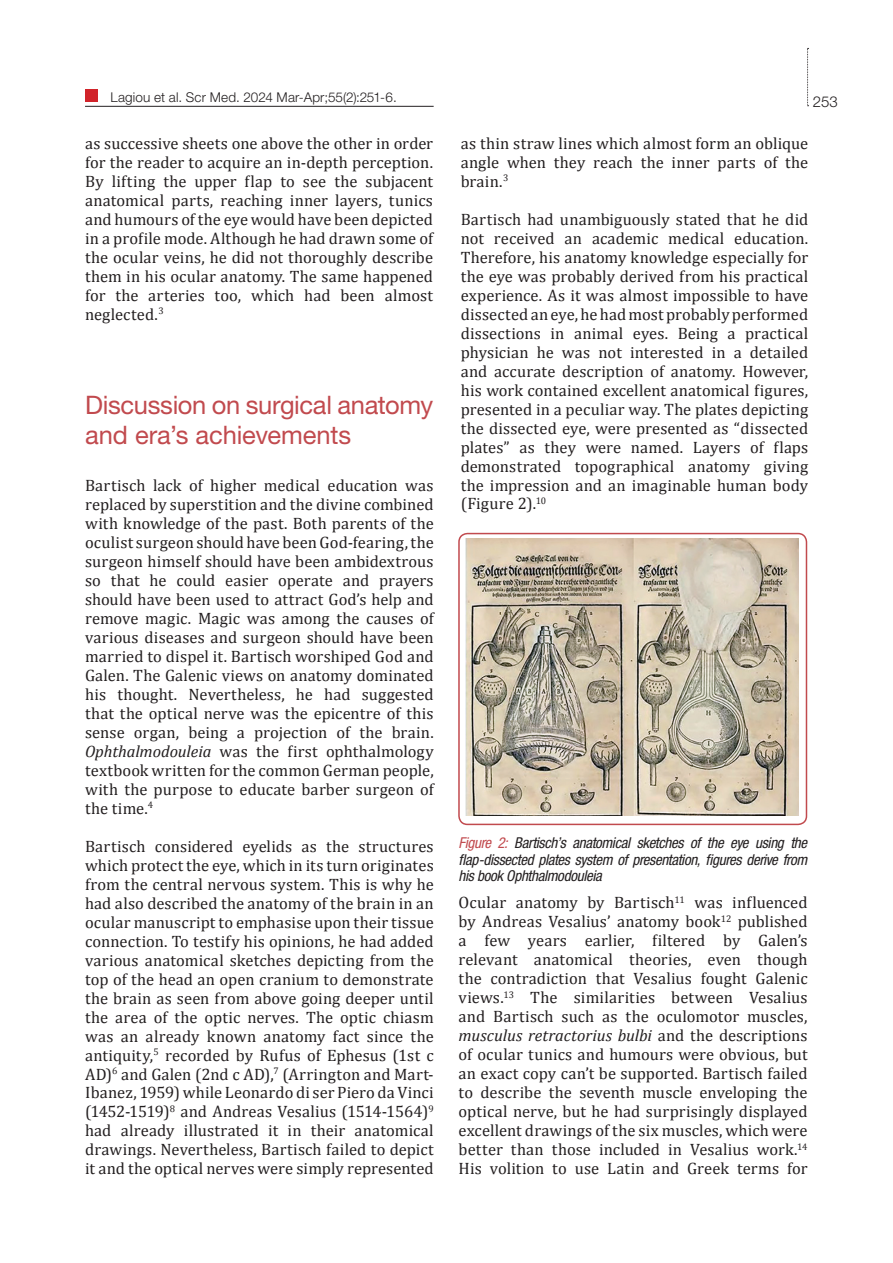
<style>
.page{position:relative;width:893px;height:1263px;background:#fff}
.page>*{position:absolute;margin:0;border:0;box-sizing:border-box;transform-origin:0 0}
.t1{font:25.5px/30.6px "Helvetica Neue LT Pro";letter-spacing:-.01em;color:#c14a4e}
.t2{font:16.5px/18.9px "Cambria";letter-spacing:.005em;color:#231f20;text-align:justify}
.t3{font:italic condensed 15px/16.5px "Helvetica Neue LT Pro";letter-spacing:-.02em;color:#231f20;text-align:justify}
.t4{font:300 15px "Helvetica Neue LT Pro";color:#231f20}
.t5{font:300 13.5px "Helvetica Neue LT Pro";letter-spacing:.01em;color:#231f20}
.s1{font-style:italic}
.s2{color:#c14a4e}
</style>
<div class="page">
<svg style="left:807px;top:48px;width:2px;height:58px"></svg>
<div style="left:85px;top:89px;width:13px;height:13px;background:#d1232a"></div>
<hr style="left:85px;top:106px;width:349px;height:1px;background:#231f20">
<img style="left:465px;top:539px;width:334px;height:276px">
<div style="left:458px;top:533px;width:349px;height:292px;border:2px solid #c14a4e;border-radius:9px"></div>
<p class="t5" style="left:111px;top:89px;width:288px">Lagiou et al. Scr Med. 2024 Mar-Apr;55(2):251-6.</p>
<p class="t4" style="left:813px;top:92px;width:27px">253</p>
<p class="t2" style="left:85px;top:134px;width:350px">as successive sheets one above the other in order for the reader to acquire an in-depth perception.<br>By lifting the upper flap to see the subjacent anatomical parts, reaching inner layers, tunics and humours of the eye would have been depicted in a profile mode. Although he had drawn some of the ocular veins, he did not thoroughly describe them in his ocular anatomy. The same happened for the arteries too, which had been almost neglected.<sup>3</sup></p>
<p class="t2" style="left:461px;top:134px;width:349px">as thin straw lines which almost form an oblique angle when they reach the inner parts of the brain.<sup>3</sup></p>
<p class="t2" style="left:461px;top:210px;width:349px">Bartisch had unambiguously stated that he did not received an academic medical education.<br>Therefore, his anatomy knowledge especially for the eye was probably derived from his practical experience. As it was almost impossible to have dissected an eye, he had most probably performed dissections in animal eyes. Being a practical physician he was not interested in a detailed and accurate description of anatomy. However, his work contained excellent anatomical figures, presented in a peculiar way. The plates depicting the dissected eye, were presented as “dissected plates” as they were named. Layers of flaps demonstrated topographical anatomy giving the impression and an imaginable human body (Figure 2).<sup>10</sup></p>
<h1 class="t1" style="left:85px;top:389px;width:350px">Discussion on surgical anatomy and era’s achievements</h1>
<p class="t2" style="left:85px;top:476px;width:350px">Bartisch lack of higher medical education was replaced by superstition and the divine combined with knowledge of the past. Both parents of the oculist surgeon should have been God-fearing, the surgeon himself should have been ambidextrous so that he could easier operate and prayers should have been used to attract God’s help and remove magic. Magic was among the causes of various diseases and surgeon should have been married to dispel it. Bartisch worshiped God and Galen. The Galenic views on anatomy dominated his thought. Nevertheless, he had suggested that the optical nerve was the epicentre of this sense organ, being a projection of the brain.<br><span class="s1">Ophthalmodouleia</span> was the first ophthalmology textbook written for the common German people, with the purpose to educate barber surgeon of the time.<sup>4</sup></p>
<p class="t2" style="left:85px;top:837px;width:350px">Bartisch considered eyelids as the structures which protect the eye, which in its turn originates from the central nervous system. This is why he had also described the anatomy of the brain in an ocular manuscript to emphasise upon their tissue connection. To testify his opinions, he had added various anatomical sketches depicting from the top of the head an open cranium to demonstrate the brain as seen from above going deeper until the area of the optic nerves. The optic chiasm was an already known anatomy fact since the antiquity,<sup>5</sup> recorded by Rufus of Ephesus (1st c AD)<sup>6</sup> and Galen (2nd c AD),<sup>7</sup> (Arrington and Mart-Ibanez, 1959) while Leonardo di ser Piero da Vinci (1452-1519)<sup>8</sup> and Andreas Vesalius (1514-1564)<sup>9 </sup>had already illustrated it in their anatomical drawings. Nevertheless, Bartisch failed to depict it and the optical nerves were simply represented</p>
<p class="t3" style="left:459px;top:835px;width:350px"><span class="s2">Figure 2:</span> Bartisch’s anatomical sketches of the eye using the flap-dissected plates system of presentation, figures derive from his book Ophthalmodouleia</p>
<p class="t2" style="left:459px;top:893px;width:350px">Ocular anatomy by Bartisch<sup>11</sup> was influenced by Andreas Vesalius’ anatomy book<sup>12</sup> published a few years earlier, filtered by Galen’s relevant anatomical theories, even though the contradiction that Vesalius fought Galenic views.<sup>13</sup> The similarities between Vesalius and Bartisch such as the oculomotor muscles, <span class="s1">musculus retractorius bulbi</span> and the descriptions of ocular tunics and humours were obvious, but an exact copy can’t be supported. Bartisch failed to describe the seventh muscle enveloping the optical nerve, but he had surprisingly displayed excellent drawings of the six muscles, which were better than those included in Vesalius work.<sup>14<br></sup>His volition to use Latin and Greek terms for</p>
</div>
